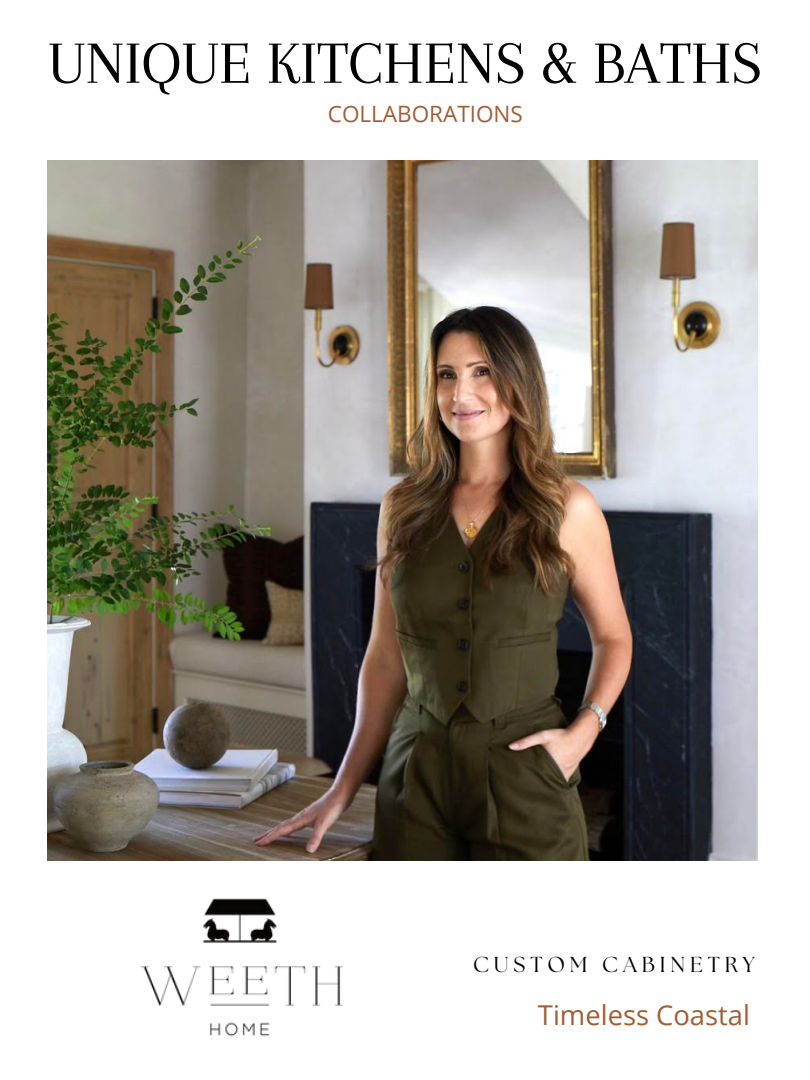
<style>
.page{position:relative;width:810px;height:1080px;background:#fff}
.page>*{position:absolute;margin:0;border:0;box-sizing:border-box;transform-origin:0 0}
.t1{font:62.19px "Arapey";color:#000}
.t2{font:27.31px "Open Sans";color:#a15d34}
.t3{font:22.5px "Open Sans";color:#a15d34}
.t4{font:21.62px "The Seasons";letter-spacing:.225em;color:#000}
</style>
<div class="page">
<img style="left:48px;top:161px;width:709px;height:700px">
<img style="left:140px;top:898px;width:203px;height:139px">
<p class="t1" style="left:48px;top:29px;width:716px">UNIQUE KITCHENS &amp; BATHS</p>
<p class="t3" style="left:328px;top:98px;width:196px">COLLABORATIONS</p>
<p class="t4" style="left:473px;top:954px;width:283px">CUSTOM CABINETRY</p>
<p class="t2" style="left:538px;top:995px;width:214px">Timeless Coastal</p>
</div>
